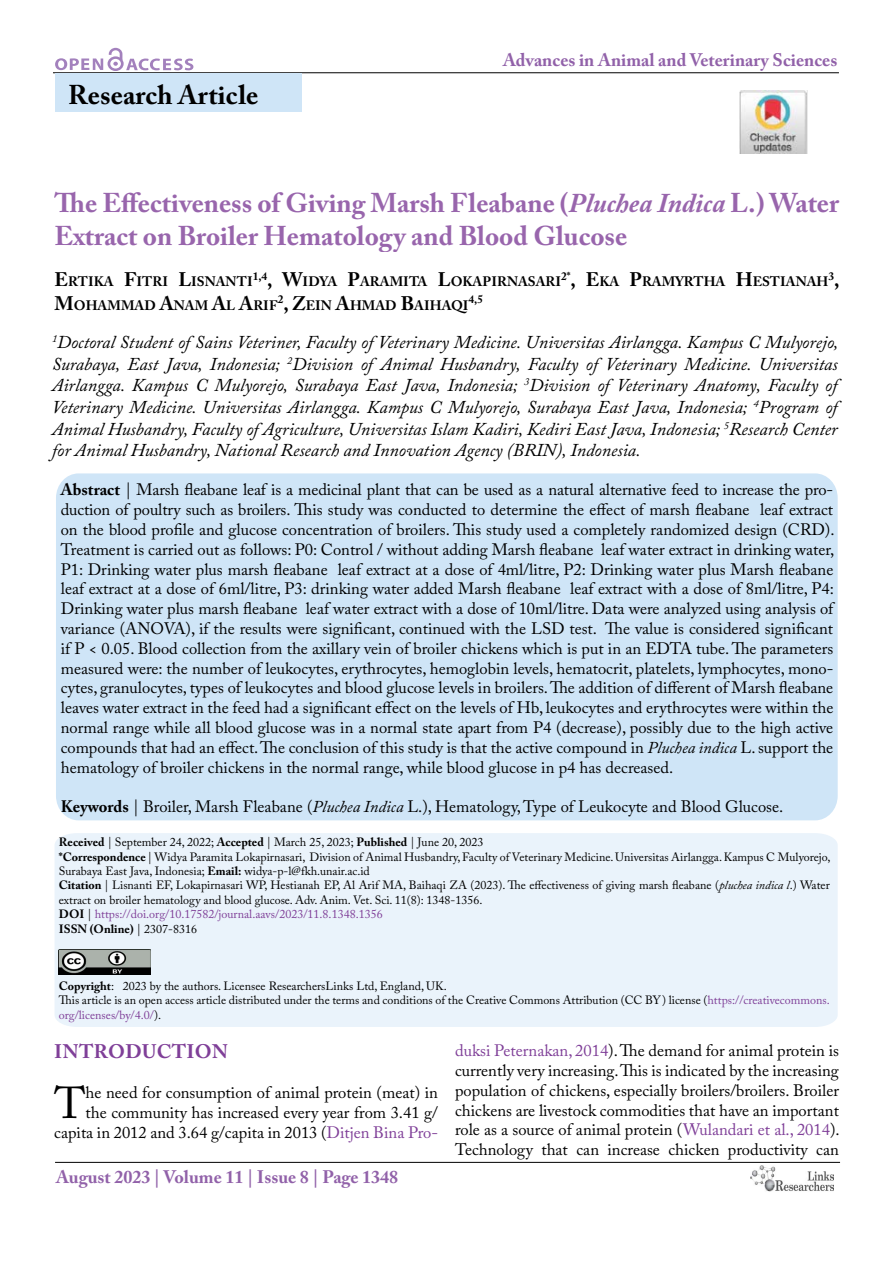
<style>
.page{position:relative;width:893px;height:1263px;background:#fff}
.page>*{position:absolute;margin:0;border:0;box-sizing:border-box;transform-origin:0 0}
.t1{font:44.4px "Adobe Caslon Pro";color:#000}
.t2{font:700 27px/32.4px "Adobe Caslon Pro";color:#7f3f98}
.t3{font:700 27px "Adobe Caslon Pro";letter-spacing:.005em;color:#000}
.t4{font:700 19.5px "Adobe Caslon Pro";letter-spacing:.015em;color:#7f3f98}
.t5{font:italic 18px/21.6px "Adobe Caslon Pro";color:#000;text-align:justify}
.t6{font:700 18px "Adobe Caslon Pro";color:#9161a9}
.t7{font:16.5px/19.8px "Adobe Caslon Pro";color:#000;text-align:justify}
.t8{font:700 13.65px "Adobe Caslon Pro";color:#000}
.t9{font:12px/14.4px "Adobe Caslon Pro";color:#000}
.t10{font:700 11.4px "Adobe Caslon Pro";color:#000}
.s1{font-style:italic}
.s2{font-size:19.5px}
.s3{font-weight:700}
.s4{color:#7f3f98}
</style>
<div class="page">
<hr style="left:53px;top:72px;width:786px;height:1px;background:#000">
<hr style="left:55px;top:1162px;width:785px;height:1px;background:#000">
<svg style="left:55px;top:48px;width:138px;height:23px"></svg>
<img style="left:750px;top:1166px;width:83px;height:26px">
<div style="left:55px;top:74px;width:247px;height:38px;background:#cfe5f7"></div>
<div style="left:56px;top:473px;width:782px;height:347px;background:#cfe5f7;border-radius:24px"></div>
<div style="left:55px;top:833px;width:783px;height:194px;background:#eaf3fb"></div>
<img style="left:59px;top:949px;width:91px;height:26px">
<img style="left:740px;top:90px;width:68px;height:64px">
<h2 class="t3" style="left:68px;top:79px;width:192px">Research Article</h2>
<p class="t6" style="left:503px;top:50px;width:336px">Advances in Animal and Veterinary Sciences</p>
<h2 class="t2" style="left:55px;top:187px;width:786px">The Effectiveness of Giving Marsh Fleabane (<span class="s1">Pluchea Indica</span> L.) Water<br>Extract on Broiler Hematology and Blood Glucose</h2>
<p class="t8" style="left:55px;top:274px;width:775px"><span class="s2">E</span>RTIKA <span class="s2">F</span>ITRI <span class="s2">L</span>ISNANTI<sup>1,4</sup><span class="s2">, W</span>IDYA <span class="s2">P</span>ARAMITA <span class="s2">L</span>OKAPIRNASARI<sup>2*</sup><span class="s2">, E</span>KA <span class="s2">P</span>RAMYRTHA <span class="s2">H</span>ESTIANAH</p>
<p class="t10" style="left:828px;top:269px;width:13px">3<span class="s2">,</span></p>
<p class="t8" style="left:55px;top:297px;width:415px"><span class="s2">M</span>OHAMMAD <span class="s2">A</span>NAM <span class="s2">A</span>L <span class="s2">A</span>RIF<sup>2</sup><span class="s2">, Z</span>EIN <span class="s2">A</span>HMAD <span class="s2">B</span>AIHAQI</p>
<p class="t10" style="left:469px;top:293px;width:16px">4,5</p>
<p class="t5" style="left:52px;top:331px;width:788px"><sup>1</sup>Doctoral Student of Sains Veteriner, Faculty of Veterinary Medicine. Universitas Airlangga. Kampus C Mulyorejo, Surabaya, East Java, Indonesia; <sup>2</sup>Division of Animal Husbandry, Faculty of Veterinary Medicine. Universitas Airlangga. Kampus C Mulyorejo, Surabaya East Java, Indonesia; <sup>3</sup>Division of Veterinary Anatomy, Faculty of Veterinary Medicine. Universitas Airlangga. Kampus C Mulyorejo, Surabaya East Java, Indonesia; <sup>4</sup>Program of Animal Husbandry, Faculty of Agriculture, Universitas Islam Kadiri, Kediri East Java, Indonesia; <sup>5</sup>Research Center for Animal Husbandry, National Research and Innovation Agency (BRIN), Indonesia.</p>
<p class="t7" style="left:61px;top:480px;width:775px"><span class="s3">Abstract</span> | Marsh fleabane leaf is a medicinal plant that can be used as a natural alternative feed to increase the pro&shy;duction of poultry such as broilers. This study was conducted to determine the effect of marsh fleabane leaf extract on the blood profile and glucose concentration of broilers. This study used a completely randomized design (CRD).<br>Treatment is carried out as follows: P0: Control / without adding Marsh fleabane leaf water extract in drinking water, P1: Drinking water plus marsh fleabane leaf extract at a dose of 4ml/litre, P2: Drinking water plus Marsh fleabane leaf extract at a dose of 6ml/litre, P3: drinking water added Marsh fleabane leaf extract with a dose of 8ml/litre, P4:<br>Drinking water plus marsh fleabane leaf water extract with a dose of 10ml/litre. Data were analyzed using analysis of variance (ANOVA), if the results were significant, continued with the LSD test. The value is considered significant if P &lt; 0.05. Blood collection from the axillary vein of broiler chickens which is put in an EDTA tube. The parameters measured were: the number of leukocytes, erythrocytes, hemoglobin levels, hematocrit, platelets, lymphocytes, mono&shy;cytes, granulocytes, types of leukocytes and blood glucose levels in broilers. The addition of different of Marsh fleabane leaves water extract in the feed had a significant effect on the levels of Hb, leukocytes and erythrocytes were within the normal range while all blood glucose was in a normal state apart from P4 (decrease), possibly due to the high active compounds that had an effect. The conclusion of this study is that the active compound in <span class="s1">Pluchea indica</span> L. support the hematology of broiler chickens in the normal range, while blood glucose in p4 has decreased.</p>
<p class="t7" style="left:61px;top:797px;width:724px"><span class="s3">Keywords</span> | Broiler, Marsh Fleabane (<span class="s1">Pluchea Indica</span> L.), Hematology, Type of Leukocyte and Blood Glucose.</p>
<p class="t9" style="left:59px;top:835px;width:773px"><span class="s3">Received</span> | September 24, 2022; <span class="s3">Accepted</span> | March 25, 2023; <span class="s3">Published</span> | June 20, 2023<br><span class="s3">*Correspondence</span> | Widya Paramita Lokapirnasari, Division of Animal Husbandry, Faculty of Veterinary Medicine. Universitas Airlangga. Kampus C Mulyorejo, Surabaya East Java, Indonesia; <span class="s3">Email:</span> widya-p-l@fkh.unair.ac.id<br><span class="s3">Citation</span> | Lisnanti EF, Lokapirnasari WP, Hestianah EP, Al Arif MA, Baihaqi ZA (2023). The effectiveness of giving marsh fleabane (<span class="s1">pluchea indica l</span>.) Water extract on broiler hematology and blood glucose. Adv. Anim. Vet. Sci. 11(8): 1348-1356.<br><span class="s3">DOI</span> | <span class="s4">https://doi.org/10.17582/journal.aavs/2023/11.8.1348.1356<br></span><span class="s3">ISSN (Online)</span> | 2307-8316</p>
<p class="t9" style="left:59px;top:979px;width:772px"><span class="s3">Copyright</span>: 2023 by the authors. Licensee ResearchersLinks Ltd, England, UK.<br>This article is an open access article distributed under the terms and conditions of the Creative Commons Attribution (CC BY) license (<span class="s4">https://creativecommons. org/licenses/by/4.0/</span>).</p>
<p class="t4" style="left:54px;top:1040px;width:175px">INTRODUCTION</p>
<h1 class="t1" style="left:54px;top:1076px;width:33px">T</h1>
<p class="t7" style="left:54px;top:1082px;width:385px;text-align:right">he need for consumption of animal protein (meat) in<br>the community has increased every year from 3.41 g/ capita in 2012 and 3.64 g/capita in 2013 (<span class="s4">Ditjen Bina Pro-</span></p>
<p class="t6" style="left:56px;top:1166px;width:344px">August 2023 | Volume 11 | Issue 8 | Page 1348</p>
<p class="t7" style="left:455px;top:1040px;width:386px"><span class="s4">duksi Peternakan, 2014</span>). The demand for animal protein is currently very increasing. This is indicated by the increasing population of chickens, especially broilers/broilers. Broiler chickens are livestock commodities that have an important role as a source of animal protein (<span class="s4">Wulandari et al., 2014</span>).<br>Technology that can increase chicken productivity can</p>
</div>
